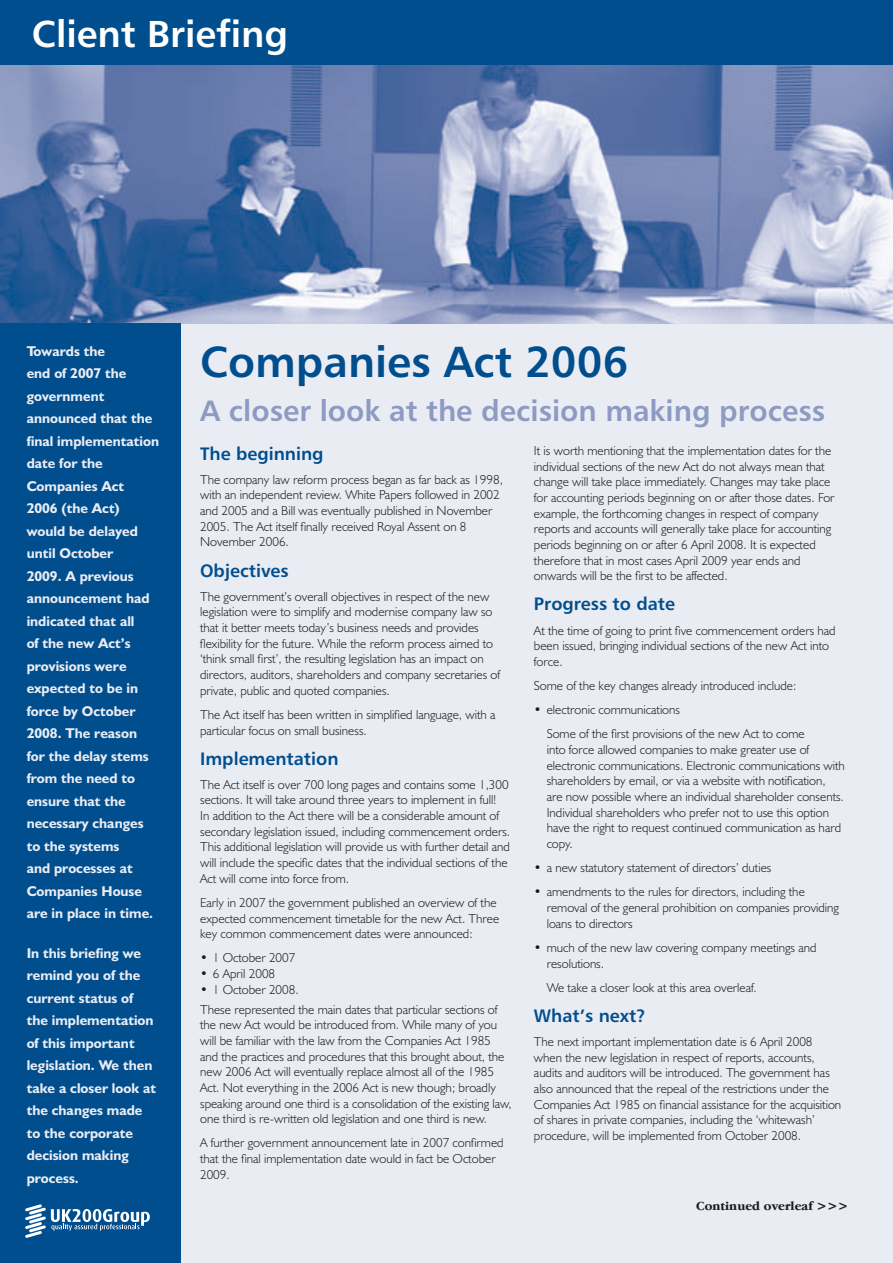
<style>
.page{position:relative;width:893px;height:1263px;background:#fff}
.page>*{position:absolute;margin:0;border:0;box-sizing:border-box;transform-origin:0 0}
.t1{font:43.5px "Humanist 777 BT Bold B";color:#004e8d}
.t2{font:37.5px "Humanist 777 BT Bold B";color:#fff}
.t3{font:29.4px "Humanist 777 BT Bold B";color:#8d9ac2}
.t4{font:18px "Humanist 777 BT Bold B";color:#004e8d}
.t5{font:700 14.25px/22.5px "Humanist 521 BT";color:#eaecf4}
.t6{font:300 13.05px/15.6px "Humanist 521 BT";color:#1b191c}
.t7{font:700 12.75px "Garamond IT Cby BT";color:#1b191c}
</style>
<div class="page">
<div style="left:0;top:323px;width:893px;height:940px;background:#eaecf4"></div>
<img style="left:0;top:65px;width:893px;height:258px">
<div style="left:0;top:323px;width:180px;height:940px;background:#004e8d"></div>
<svg style="left:25px;top:1204px;width:125px;height:34px"></svg>
<div style="left:0;top:0;width:893px;height:65px;background:#004e8d"></div>
<h2 class="t2" style="left:32px;top:11px;width:258px">Client Briefing</h2>
<p class="t5" style="left:27px;top:339px;width:134px">Towards the<br>end of 2007 the government announced that the final implementation date for the<br>Companies Act<br>2006 (the Act) would be delayed until October<br>2009. A previous announcement had indicated that all<br>of the new Act’s provisions were expected to be in force by October<br>2008. The reason<br>for the delay stems from the need to ensure that the necessary changes to the systems<br>and processes at<br>Companies House are in place in time.</p>
<p class="t5" style="left:27px;top:941px;width:131px">In this briefing we remind you of the current status of the implementation of this important legislation. We then take a closer look at the changes made to the corporate decision making process.</p>
<h1 class="t1" style="left:200px;top:335px;width:430px">Companies Act 2006</h1>
<h3 class="t3" style="left:200px;top:393px;width:627px">A closer look at the decision making process</h3>
<h3 class="t4" style="left:200px;top:442px;width:125px">The beginning</h3>
<p class="t6" style="left:200px;top:471px;width:304px">The company law reform process began as far back as 1998, with an independent review. White Papers followed in 2002 and 2005 and a Bill was eventually published in November 2005. The Act itself finally received Royal Assent on 8<br>November 2006.</p>
<h3 class="t4" style="left:200px;top:559px;width:90px">Objectives</h3>
<p class="t6" style="left:200px;top:588px;width:301px">The government’s overall objectives in respect of the new legislation were to simplify and modernise company law so that it better meets today’s business needs and provides flexibility for the future. While the reform process aimed to ‘think small first’, the resulting legislation has an impact on directors, auditors, shareholders and company secretaries of private, public and quoted companies.</p>
<p class="t6" style="left:200px;top:706px;width:297px">The Act itself has been written in simplified language, with a particular focus on small business.</p>
<h3 class="t4" style="left:200px;top:747px;width:140px">Implementation</h3>
<p class="t6" style="left:200px;top:776px;width:312px">The Act itself is over 700 long pages and contains some 1,300 sections. It will take around three years to implement in full!<br>In addition to the Act there will be a considerable amount of secondary legislation issued, including commencement orders.<br>This additional legislation will provide us with further detail and will include the specific dates that the individual sections of the Act will come into force from.</p>
<p class="t6" style="left:200px;top:894px;width:301px">Early in 2007 the government published an overview of the expected commencement timetable for the new Act. Three key common commencement dates were announced:</p>
<p class="t6" style="left:200px;top:950px;width:97px">• 1 October 2007</p>
<p class="t6" style="left:200px;top:965px;width:77px">• 6 April 2008</p>
<p class="t6" style="left:200px;top:979px;width:299px;line-height:20px">• 1 October 2008.<br>These represented the main dates that particular sections of</p>
<p class="t6" style="left:200px;top:1017px;width:313px">the new Act would be introduced from. While many of you will be familiar with the law from the Companies Act 1985 and the practices and procedures that this brought about, the new 2006 Act will eventually replace almost all of the 1985<br>Act. Not everything in the 2006 Act is new though; broadly speaking around one third is a consolidation of the existing law, one third is re-written old legislation and one third is new.</p>
<p class="t6" style="left:200px;top:1135px;width:305px">A further government announcement late in 2007 confirmed that the final implementation date would in fact be October<br>2009.</p>
<p class="t6" style="left:534px;top:443px;width:302px">It is worth mentioning that the implementation dates for the individual sections of the new Act do not always mean that change will take place immediately. Changes may take place for accounting periods beginning on or after those dates. For example, the forthcoming changes in respect of company reports and accounts will generally take place for accounting periods beginning on or after 6 April 2008. It is expected therefore that in most cases April 2009 year ends and onwards will be the first to be affected.</p>
<h3 class="t4" style="left:534px;top:593px;width:143px">Progress to date</h3>
<p class="t6" style="left:534px;top:622px;width:303px">At the time of going to print five commencement orders had been issued, bringing individual sections of the new Act into force.</p>
<p class="t6" style="left:534px;top:678px;width:264px">Some of the key changes already introduced include:</p>
<p class="t6" style="left:547px;top:697px;width:260px;line-height:24.2px;text-indent:-13px">• electronic communications<br>Some of the first provisions of the new Act to come</p>
<p class="t6" style="left:547px;top:742px;width:300px">into force allowed companies to make greater use of electronic communications. Electronic communications with shareholders by email, or via a website with notification, are now possible where an individual shareholder consents.<br>Individual shareholders who prefer not to use this option have the right to request continued communication as hard copy.</p>
<p class="t6" style="left:534px;top:860px;width:239px">• a new statutory statement of directors’ duties</p>
<p class="t6" style="left:547px;top:884px;width:294px;text-indent:-13px">• amendments to the rules for directors, including the removal of the general prohibition on companies providing loans to directors</p>
<p class="t6" style="left:547px;top:939px;width:271px;text-indent:-13px">• much of the new law covering company meetings and resolutions.</p>
<p class="t6" style="left:547px;top:979px;width:211px">We take a closer look at this area overleaf.</p>
<h3 class="t4" style="left:534px;top:1004px;width:113px">What’s next?</h3>
<p class="t6" style="left:534px;top:1033px;width:309px">The next important implementation date is 6 April 2008 when the new legislation in respect of reports, accounts, audits and auditors will be introduced. The government has also announced that the repeal of the restrictions under the Companies Act 1985 on financial assistance for the acquisition of shares in private companies, including the ‘whitewash’ procedure, will be implemented from October 2008.</p>
<p class="t7" style="left:696px;top:1199px;width:154px">Continued overleaf &gt;&gt;&gt;</p>
</div>
